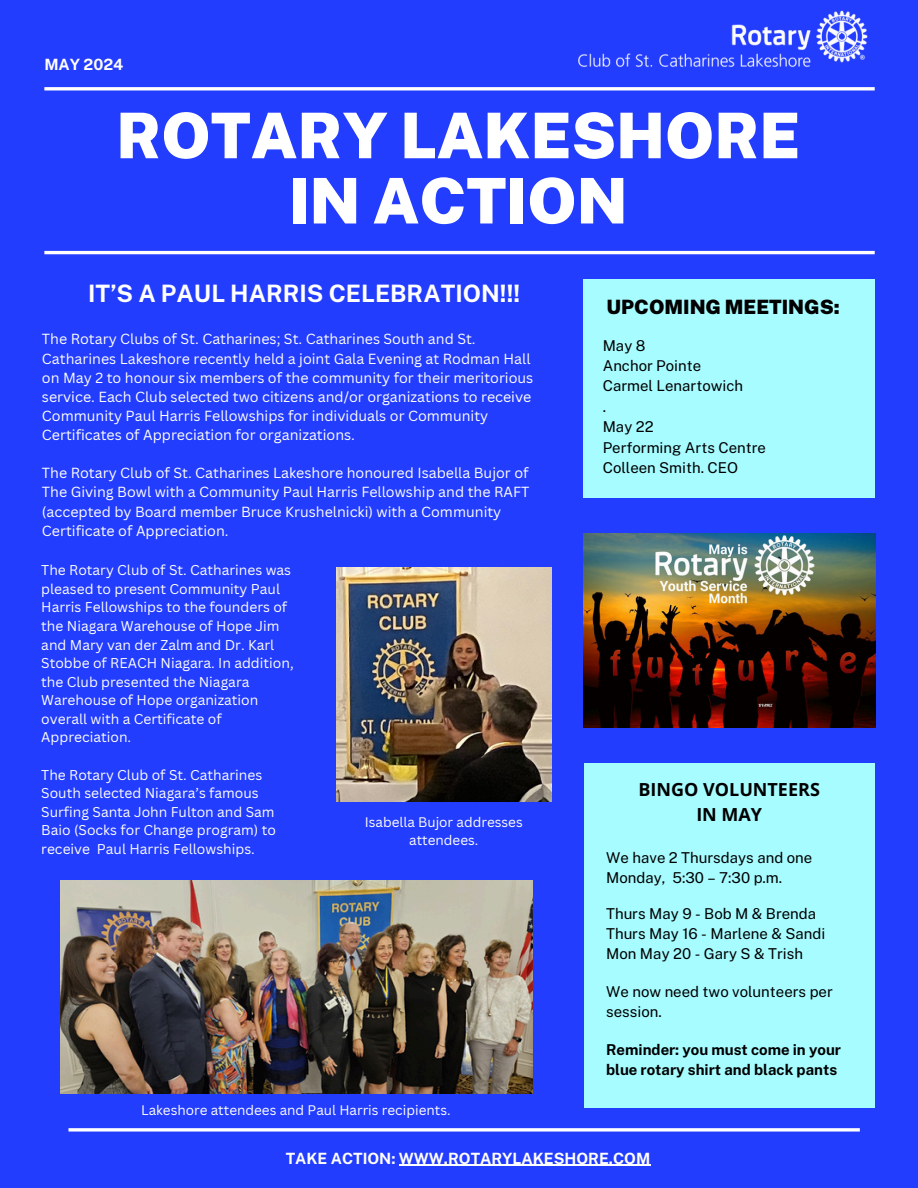
<style>
.page{position:relative;width:918px;height:1188px;background:#233dff}
.page>*{position:absolute;margin:0;border:0;box-sizing:border-box;transform-origin:0 0}
.t1{font:900 63px/65.2px "Public Sans";color:#fff;text-align:center}
.t2{font:700 24px "Public Sans";color:#fff}
.t3{font:900 19.8px "Public Sans";color:#000}
.t4{font:700 18px/24.8px "Open Sans";color:#000;text-align:center}
.t5{font:700 15.45px "Public Sans";color:#fff}
.t6{font:15px/20.4px "Public Sans";color:#000}
.t7{font:700 15px "Public Sans";color:#000}
.t8{font:14.25px/19.2px "Canva Sans";color:#fff}
.t9{font:13.8px/18.6px "Canva Sans";color:#fff}
.t10{font:13.5px/18px "Canva Sans";color:#fff;text-align:center}
</style>
<div class="page">
<hr style="left:44px;top:87px;width:831px;height:3px;background:#fff">
<hr style="left:44px;top:251px;width:831px;height:3px;background:#fff">
<div style="left:583px;top:280px;width:292px;height:218px;background:#a7fcff"></div>
<div style="left:584px;top:763px;width:291px;height:344px;background:#a7fcff"></div>
<svg style="left:68px;top:1128px;width:792px;height:4px;background:#dce0ff"></svg>
<img style="left:578px;top:10px;width:290px;height:57px">
<img style="left:61px;top:880px;width:471px;height:213px">
<img style="left:336px;top:567px;width:215px;height:235px">
<img style="left:583px;top:534px;width:293px;height:193px">
<hr style="left:399px;top:1165px;width:251px;height:1px;background:#fff">
<h3 class="t5" style="left:44px;top:55px;width:81px">MAY 2024</h3>
<p class="t1" style="left:116px;top:103px;width:685px">ROTARY LAKESHORE<br>IN ACTION</p>
<p class="t2" style="left:88px;top:279px;width:434px">IT’S A PAUL HARRIS CELEBRATION!!!</p>
<h6 class="t8" style="left:42px;top:329px;width:493px">The Rotary Clubs of St. Catharines; St. Catharines South and St.<br>Catharines Lakeshore recently held a joint Gala Evening at Rodman Hall on May 2 to honour six members of the community for their meritorious service. Each Club selected two citizens and/or organizations to receive Community Paul Harris Fellowships for individuals or Community Certificates of Appreciation for organizations.</h6>
<h6 class="t8" style="left:42px;top:463px;width:489px">The Rotary Club of St. Catharines Lakeshore honoured Isabella Bujor of The Giving Bowl with a Community Paul Harris Fellowship and the RAFT (accepted by Board member Bruce Krushelnicki) with a Community Certificate of Appreciation.</h6>
<h6 class="t9" style="left:41px;top:561px;width:254px">The Rotary Club of St. Catharines was pleased to present Community Paul<br>Harris Fellowships to the founders of the Niagara Warehouse of Hope Jim and Mary van der Zalm and Dr. Karl<br>Stobbe of REACH Niagara. In addition, the Club presented the Niagara<br>Warehouse of Hope organization overall with a Certificate of<br>Appreciation.</h6>
<h6 class="t9" style="left:41px;top:765px;width:236px">The Rotary Club of St. Catharines South selected Niagara’s famous Surfing Santa John Fulton and Sam Baio (Socks for Change program) to receive Paul Harris Fellowships.</h6>
<h5 class="t10" style="left:365px;top:812px;width:159px">Isabella Bujor addresses attendees.</h5>
<h4 class="t10" style="left:141px;top:1101px;width:311px">Lakeshore attendees and Paul Harris recipients.</h4>
<p class="t3" style="left:606px;top:296px;width:235px">UPCOMING MEETINGS:</p>
<p class="t6" style="left:603px;top:335px;width:165px">May 8<br>Anchor Pointe<br>Carmel Lenartowich<br>.<br>May 22<br>Performing Arts Centre<br>Colleen Smith. CEO</p>
<h6 class="t4" style="left:639px;top:777px;width:183px">BINGO VOLUNTEERS<br>IN MAY</h6>
<p class="t6" style="left:606px;top:848px;width:208px;line-height:20px">We have 2 Thursdays and one<br>Monday, 5:30 – 7:30 p.m.</p>
<p class="t6" style="left:606px;top:904px;width:221px;line-height:20px">Thurs May 9 - Bob M &amp; Brenda<br>Thurs May 16 - Marlene &amp; Sandi</p>
<h3 class="t6" style="left:606px;top:944px;width:198px">Mon May 20 - Gary S &amp; Trish</h3>
<h3 class="t6" style="left:606px;top:982px;width:228px;line-height:20px">We now need two volunteers per session.</h3>
<h3 class="t7" style="left:606px;top:1041px;width:236px">Reminder: you must come in your</h3>
<h6 class="t7" style="left:606px;top:1061px;width:233px">blue rotary shirt and black pants</h6>
<p class="t5" style="left:286px;top:1149px;width:366px">TAKE ACTION: WWW.ROTARYLAKESHORE.COM</p>
</div>
